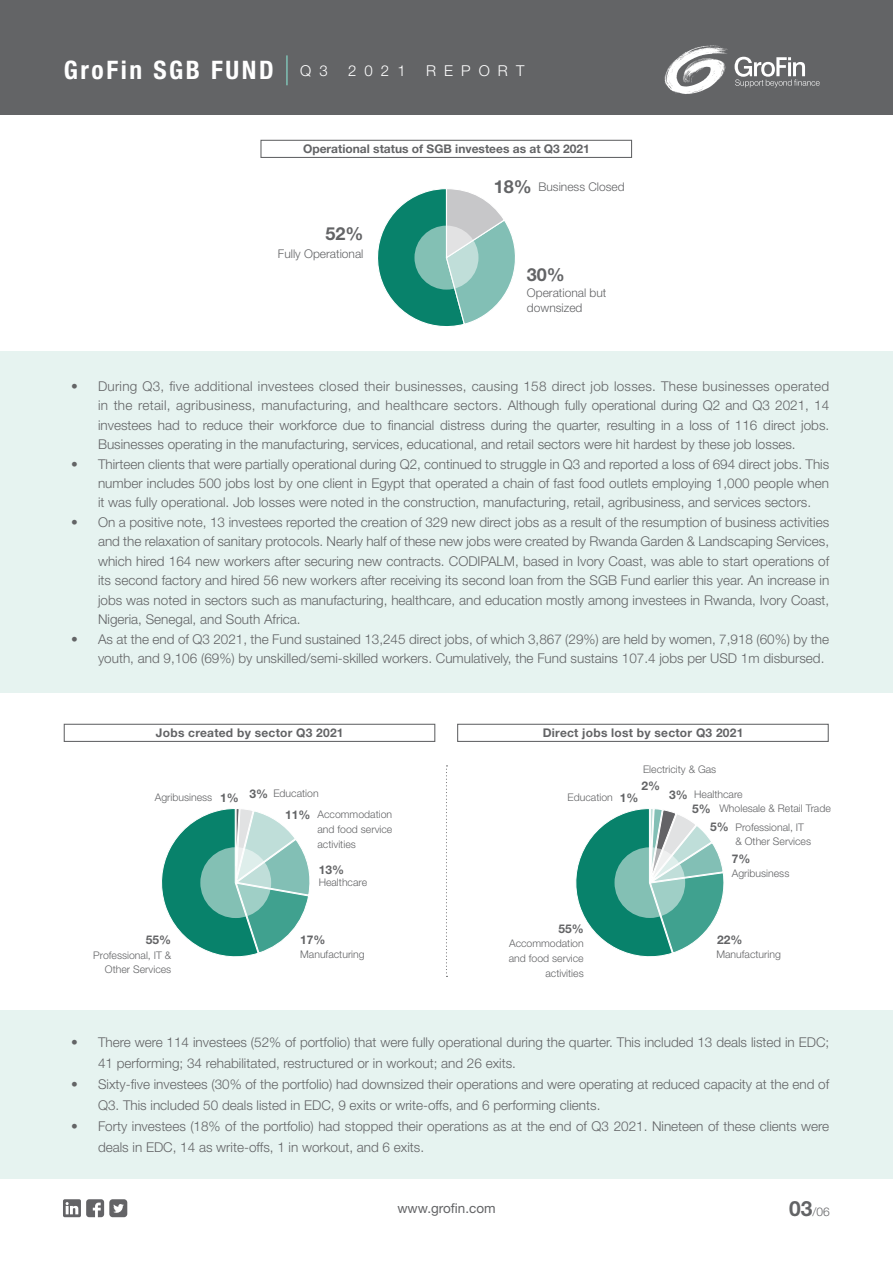
<style>
.page{position:relative;width:893px;height:1263px;background:#fff}
.page>*{position:absolute;margin:0;border:0;box-sizing:border-box;transform-origin:0 0}
.t1{font:700 condensed 25.5px "Helvetica Neue LT Std";letter-spacing:.1em;color:#fff}
.t2{font:700 18px "Helvetica Neue LT Std";color:#636466}
.t3{font:300 15px "Helvetica Neue LT Std";letter-spacing:.54em;color:#fff}
.t4{font:300 13.5px/19.5px "Helvetica Neue LT Std";color:#636466}
.t5{font:13.5px "Helvetica Neue LT Std";color:#636466}
.t6{font:700 12px/18.6px "Helvetica Neue LT Std";color:#636466}
.t7{font:300 12px/15px "Helvetica Neue LT Std";color:#636466}
.t8{font:700 12px "Helvetica Neue LT Std";letter-spacing:.02em;color:#636466}
.t9{font:300 10.5px/15px "Helvetica Neue LT Std";color:#636466;text-align:right}
.s1{font-weight:300;font-stretch:normal;font-size:15px}
.s2{font-weight:700;font-size:21px}
</style>
<div class="page">
<div style="left:0;top:0;width:893px;height:115px;background:#636466"></div>
<hr style="left:286px;top:55px;width:2px;height:30px;background:#80c1b5">
<svg style="left:664px;top:45px;width:64px;height:49px"></svg>
<svg style="left:735px;top:57px;width:85px;height:30px"></svg>
<div style="left:0;top:351px;width:893px;height:342px;background:#e6f3f0"></div>
<svg style="left:377px;top:188px;width:138px;height:139px"></svg>
<svg style="left:414px;top:226px;width:64px;height:64px;background:#a4cec6"></svg>
<div style="left:0;top:1010px;width:893px;height:168px;background:#e6f3f0"></div>
<div style="left:260px;top:140px;width:372px;height:18px;border:1px solid #636466"></div>
<svg style="left:161px;top:808px;width:149px;height:149px"></svg>
<svg style="left:200px;top:847px;width:71px;height:71px;background:#a1cfc6"></svg>
<svg style="left:575px;top:808px;width:149px;height:149px"></svg>
<svg style="left:614px;top:847px;width:71px;height:71px;background:#a0cdc5"></svg>
<div style="left:457px;top:724px;width:372px;height:18px;border:1px solid #636466"></div>
<div style="left:64px;top:724px;width:371px;height:18px;border:1px solid #636466"></div>
<svg style="left:446px;top:765px;width:1px;height:212px"></svg>
<svg style="left:63px;top:1199px;width:64px;height:18px"></svg>
<h1 class="t1" style="left:64px;top:55px;width:265px">GroFin SGB FUND <span class="s1">Q 3</span></h1>
<p class="t3" style="left:348px;top:61px;width:59px">2021</p>
<p class="t3" style="left:426px;top:61px;width:100px">REPORT</p>
<p class="t6" style="left:303px;top:139px;width:288px">Operational status of SGB investees as at Q3 2021</p>
<h2 class="t2" style="left:325px;top:223px;width:40px">52%</h2>
<p class="t7" style="left:278px;top:246px;width:87px">Fully Operational</p>
<h2 class="t2" style="left:494px;top:175px;width:40px">18%</h2>
<p class="t7" style="left:538px;top:179px;width:88px">Business Closed</p>
<h2 class="t2" style="left:527px;top:263px;width:40px">30%</h2>
<p class="t7" style="left:527px;top:285px;width:81px">Operational but downsized</p>
<p class="t4" style="left:98px;top:376px;width:733px;text-align:justify;text-indent:-27px">• During Q3, five additional investees closed their businesses, causing 158 direct job losses. These businesses operated in the retail, agribusiness, manufacturing, and healthcare sectors. Although fully operational during Q2 and Q3 2021, 14 investees had to reduce their workforce due to financial distress during the quarter, resulting in a loss of 116 direct jobs.<br>Businesses operating in the manufacturing, services, educational, and retail sectors were hit hardest by these job losses.</p>
<p class="t4" style="left:98px;top:454px;width:733px;text-align:justify;text-indent:-27px">• Thirteen clients that were partially operational during Q2, continued to struggle in Q3 and reported a loss of 694 direct jobs. This number includes 500 jobs lost by one client in Egypt that operated a chain of fast food outlets employing 1,000 people when it was fully operational. Job losses were noted in the construction, manufacturing, retail, agribusiness, and services sectors.</p>
<p class="t4" style="left:98px;top:512px;width:733px;text-align:justify;text-indent:-27px">• On a positive note, 13 investees reported the creation of 329 new direct jobs as a result of the resumption of business activities and the relaxation of sanitary protocols. Nearly half of these new jobs were created by Rwanda Garden &amp; Landscaping Services, which hired 164 new workers after securing new contracts. CODIPALM, based in Ivory Coast, was able to start operations of its second factory and hired 56 new workers after receiving its second loan from the SGB Fund earlier this year. An increase in jobs was noted in sectors such as manufacturing, healthcare, and education mostly among investees in Rwanda, Ivory Coast, Nigeria, Senegal, and South Africa.</p>
<p class="t4" style="left:98px;top:629px;width:733px;text-indent:-27px">• As at the end of Q3 2021, the Fund sustained 13,245 direct jobs, of which 3,867 (29%) are held by women, 7,918 (60%) by the youth, and 9,106 (69%) by unskilled/semi-skilled workers. Cumulatively, the Fund sustains 107.4 jobs per USD 1m disbursed.</p>
<p class="t8" style="left:156px;top:725px;width:189px">Jobs created by sector Q3 2021</p>
<p class="t8" style="left:543px;top:725px;width:202px">Direct jobs lost by sector Q3 2021</p>
<p class="t9" style="left:643px;top:761px;width:75px">Electricity &amp; Gas</p>
<p class="t6" style="left:220px;top:786px;width:50px">1% 3%</p>
<p class="t9" style="left:155px;top:789px;width:59px">Agribusiness</p>
<p class="t9" style="left:273px;top:786px;width:47px">Education</p>
<p class="t6" style="left:285px;top:805px;width:27px">11%</p>
<p class="t9" style="left:318px;top:806px;width:76px;text-align:justify">Accommodation and food service activities</p>
<p class="t6" style="left:642px;top:776px;width:20px">2%</p>
<p class="t6" style="left:669px;top:785px;width:20px">3%</p>
<p class="t9" style="left:568px;top:790px;width:47px">Education</p>
<p class="t9" style="left:694px;top:786px;width:50px">Healthcare</p>
<p class="t6" style="left:620px;top:788px;width:20px">1%</p>
<p class="t6" style="left:710px;top:799px;width:20px;text-indent:-18px">5%<br>5%</p>
<p class="t9" style="left:719px;top:801px;width:113px">Wholesale &amp; Retail Trade</p>
<p class="t9" style="left:735px;top:821px;width:77px;line-height:13.5px;text-align:left">Professional, IT &amp; Other Services</p>
<p class="t6" style="left:319px;top:860px;width:27px">13%</p>
<p class="t9" style="left:319px;top:875px;width:50px">Healthcare</p>
<p class="t6" style="left:732px;top:849px;width:20px">7%</p>
<p class="t9" style="left:732px;top:865px;width:59px">Agribusiness</p>
<p class="t6" style="left:146px;top:931px;width:27px">55%</p>
<p class="t9" style="left:93px;top:948px;width:79px;line-height:13.5px">Professional, IT &amp;<br>Other Services</p>
<p class="t6" style="left:300px;top:931px;width:27px">17%</p>
<p class="t9" style="left:300px;top:946px;width:66px">Manufacturing</p>
<p class="t6" style="left:558px;top:920px;width:27px">55%</p>
<p class="t9" style="left:509px;top:935px;width:76px">Accommodation and food service activities</p>
<p class="t6" style="left:717px;top:930px;width:27px">22%</p>
<p class="t9" style="left:716px;top:947px;width:66px">Manufacturing</p>
<p class="t4" style="left:98px;top:1031px;width:733px;line-height:21px;text-indent:-27px">• There were 114 investees (52% of portfolio) that were fully operational during the quarter. This included 13 deals listed in EDC;<br>41 performing; 34 rehabilitated, restructured or in workout; and 26 exits.</p>
<p class="t4" style="left:98px;top:1073px;width:733px;line-height:21px;text-indent:-27px">• Sixty-five investees (30% of the portfolio) had downsized their operations and were operating at reduced capacity at the end of<br>Q3. This included 50 deals listed in EDC, 9 exits or write-offs, and 6 performing clients.</p>
<p class="t4" style="left:98px;top:1115px;width:733px;line-height:21px;text-indent:-27px">• Forty investees (18% of the portfolio) had stopped their operations as at the end of Q3 2021. Nineteen of these clients were deals in EDC, 14 as write-offs, 1 in workout, and 6 exits.</p>
<p class="t5" style="left:397px;top:1200px;width:100px">www.grofin.com</p>
<p class="t7" style="left:789px;top:1204px;width:42px"><span class="s2">03</span>/06</p>
</div>
